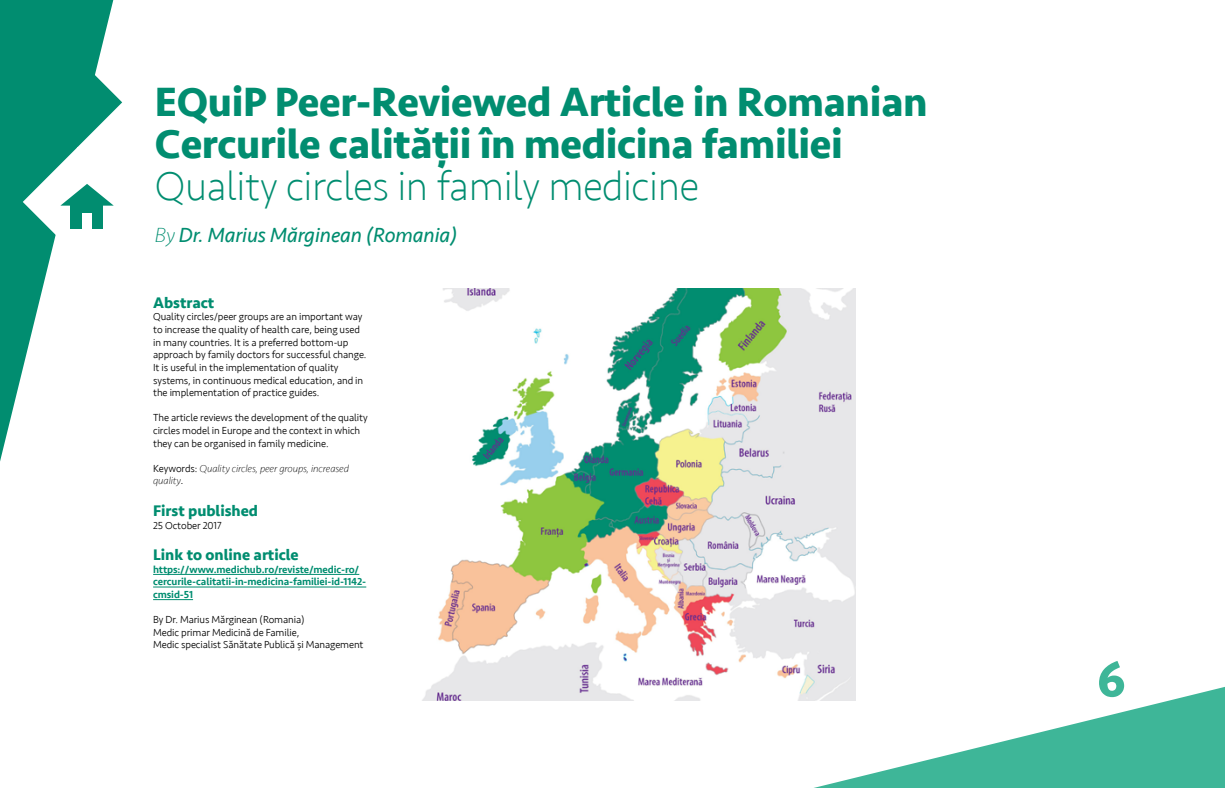
<style>
.page{position:relative;width:1225px;height:788px;background:#fff}
.page>*{position:absolute;margin:0;border:0;box-sizing:border-box;transform-origin:0 0}
.t1{font:700 52.5px "Seravek";color:#3eb698}
.t2{font:700 42px/42px "Seravek";letter-spacing:-.01em;color:#018d70}
.t3{font:200 42px "Seravek";letter-spacing:-.01em;color:#018d70}
.t4{font:italic 21px "Seravek";letter-spacing:-.01em;color:#018d70}
.t5{font:700 15.75px "Seravek";color:#018d70}
.t6{font:300 10.5px/12.6px "Seravek";letter-spacing:-.01em;color:#000}
.t7{font:500 10.5px/12.6px "Seravek";letter-spacing:-.01em;color:#018d70}
.t8{font:italic 200 10.5px/12.6px "Seravek";letter-spacing:-.01em;color:#000}
.s1{font-weight:200}
.s2{font-weight:300;font-style:normal}
.s3{font-weight:300}
</style>
<div class="page">
<svg style="left:0;top:0;width:113px;height:461px"></svg>
<svg style="left:813px;top:687px;width:412px;height:101px;fill:#3eb698"></svg>
<svg style="left:12px;top:47px;width:110px;height:210px"></svg>
<hr style="left:153px;top:574px;width:206px;height:1px;background:#018d70">
<hr style="left:153px;top:586px;width:213px;height:1px;background:#018d70">
<hr style="left:153px;top:599px;width:40px;height:1px;background:#018d70">
<img style="left:422px;top:289px;width:434px;height:411px">
<h2 class="t2" style="left:155px;top:80px;width:774px">EQuiP Peer-Reviewed Article in Romanian<br>Cercurile calităţii în medicina familiei</h2>
<h2 class="t3" style="left:155px;top:161px;width:545px">Quality circles in family medicine</h2>
<h3 class="t4" style="left:155px;top:218px;width:304px"><span class="s1">By</span> Dr. Marius Mărginean (Romania)</h3>
<h3 class="t5" style="left:153px;top:290px;width:63px">Abstract</h3>
<p class="t6" style="left:153px;top:311px;width:215px">Quality circles/peer groups are an important way to increase the quality of health care, being used in many countries. It is a preferred bottom-up approach by family doctors for successful change.<br>It is useful in the implementation of quality systems, in continuous medical education, and in the implementation of practice guides.</p>
<p class="t6" style="left:153px;top:411px;width:216px">The article reviews the development of the quality circles model in Europe and the context in which they can be organised in family medicine.</p>
<p class="t8" style="left:153px;top:462px;width:197px"><span class="s2">Keywords:</span> Quality circles, peer groups, increased quality<span class="s3">.</span></p>
<h3 class="t5" style="left:153px;top:498px;width:107px">First published</h3>
<p class="t6" style="left:153px;top:519px;width:70px">25 October 2017</p>
<h3 class="t5" style="left:153px;top:542px;width:147px">Link to online article</h3>
<p class="t7" style="left:153px;top:563px;width:215px">https://www.medichub.ro/reviste/medic-ro/ cercurile-calitatii-in-medicina-familiei-id-1142- cmsid-51</p>
<p class="t6" style="left:153px;top:613px;width:212px">By Dr. Marius Mărginean (Romania)<br>Medic primar Medicină de Familie,<br>Medic specialist Sănătate Publică și Management</p>
<h1 class="t1" style="left:1097px;top:637px;width:30px">6</h1>
</div>
